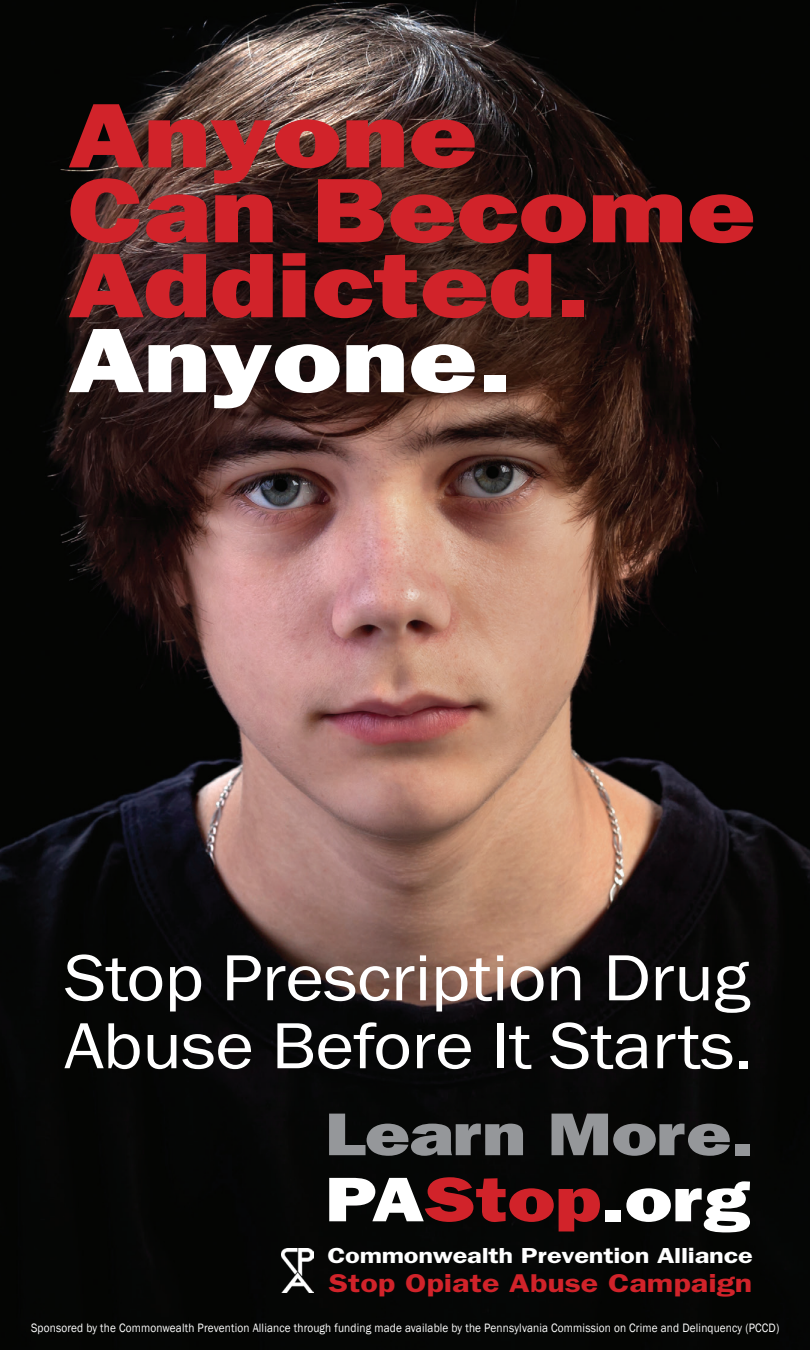
<style>
.page{position:relative;width:810px;height:1350px;background:#fff}
.page>*{position:absolute;margin:0;border:0;box-sizing:border-box;transform-origin:0 0}
.t1{font:800 92px/75px "Franklin Gothic";color:#d1232a;scale:1.25 1}
.t2{font:800 92px "Franklin Gothic";color:#fff;scale:1.25 1}
.t3{font:67.5px/68px "Franklin Gothic";letter-spacing:-.01em;color:#fff;scale:1.1 1}
.t4{font:800 63.25px "Franklin Gothic";color:#fff;scale:1.25 1}
.t5{font:800 60.5px "Franklin Gothic";letter-spacing:-.01em;color:#95979a;scale:1.25 1}
.t6{font:600 25.75px "Franklin Gothic";color:#d1232a;scale:1.25 1}
.t7{font:600 21.75px "Franklin Gothic";letter-spacing:-.01em;color:#fff;scale:1.25 1}
.t8{font:12.5px "Franklin Gothic";letter-spacing:.015em;color:#fff;scale:.9 1}
.s1{color:#d1232a}
</style>
<div class="page">
<img style="left:0;top:0;width:810px;height:1350px">
<img style="left:282px;top:1248px;width:31px;height:44px">
<h1 class="t1" style="left:68px;top:96px;width:552px">Anyone<br>Can Become<br>Addicted.</h1>
<h1 class="t2" style="left:68px;top:307px;width:357px">Anyone.</h1>
<h2 class="t3" style="left:64px;top:945px;width:627px">Stop Prescription Drug<br>Abuse Before It Starts.</h2>
<h3 class="t5" style="left:325px;top:1099px;width:345px">Learn More.</h3>
<h3 class="t4" style="left:325px;top:1162px;width:341px">PA<span class="s1">Stop</span>.org</h3>
<h3 class="t7" style="left:327px;top:1242px;width:342px">Commonwealth Prevention Alliance</h3>
<h3 class="t6" style="left:329px;top:1268px;width:340px">Stop Opiate Abuse Campaign</h3>
<p class="t8" style="left:31px;top:1320px;width:833px">Sponsored by the Commonwealth Prevention Alliance through funding made available by the Pennsylvania Commission on Crime and Delinquency (PCCD)</p>
</div>
